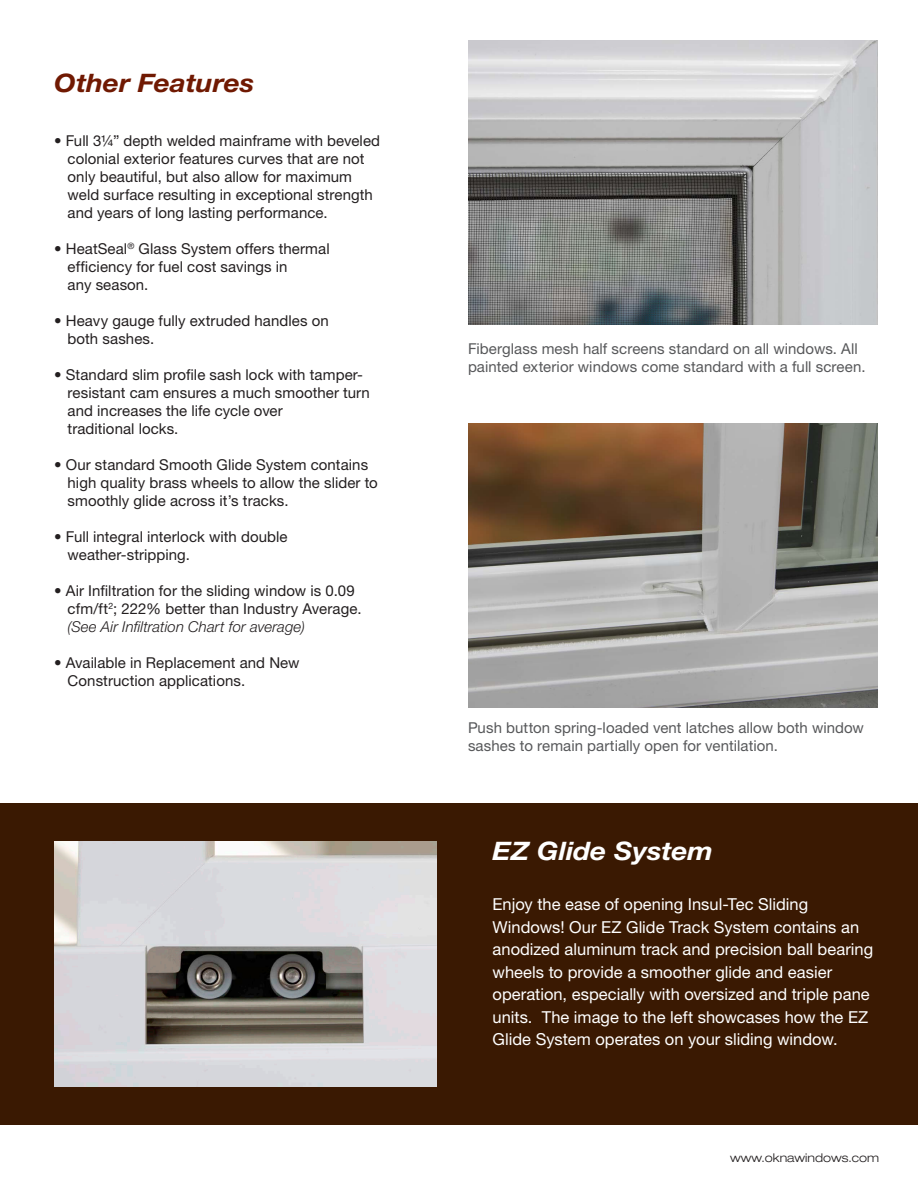
<style>
.page{position:relative;width:918px;height:1188px;background:#fff}
.page>*{position:absolute;margin:0;border:0;box-sizing:border-box;transform-origin:0 0}
.Headers{font:italic 700 25.5px "Helvetica Neue LT Std";color:#fff;scale:1.1 1}
.Headers-2{font:italic 700 25.5px "Helvetica Neue LT Std";letter-spacing:-.005em;color:#701902;scale:1.1 1}
.body_text_white{font:16.5px/22.5px "Helvetica Neue LT Std";color:#fff}
.Bullet_Points{font:15px/18px "Helvetica Neue LT Std";letter-spacing:.005em;color:#231f20}
.Descriptions{font:15px/18px "Helvetica Neue LT Std";letter-spacing:.005em;color:#57585a}
.t1{font:300 expanded 12px "Helvetica Neue LT Std";color:#231f20}
.s1{font-weight:300;font-style:italic}
</style>
<div class="page">
<div style="left:0;top:804px;width:918px;height:321px;background:#3a1902"></div>
<img style="left:54px;top:842px;width:382px;height:245px">
<img style="left:468px;top:424px;width:410px;height:284px">
<img style="left:468px;top:40px;width:410px;height:285px">
<p class="Headers-2" style="left:54px;top:67px;width:184px">Other Features</p>
<p class="Bullet_Points" style="left:68px;top:131px;width:314px;text-indent:-14px">• Full 3¼” depth welded mainframe with beveled colonial exterior features curves that are not only beautiful, but also allow for maximum weld surface resulting in exceptional strength and years of long lasting performance.</p>
<p class="Bullet_Points" style="left:68px;top:239px;width:264px;text-indent:-14px">• HeatSeal<sup>®</sup> Glass System offers thermal efficiency for fuel cost savings in<br>any season.</p>
<p class="Bullet_Points" style="left:68px;top:311px;width:263px;text-indent:-14px">• Heavy gauge fully extruded handles on both sashes.</p>
<p class="Bullet_Points" style="left:68px;top:365px;width:304px;text-indent:-14px">• Standard slim profile sash lock with tamper&shy;resistant cam ensures a much smoother turn and increases the life cycle over<br>traditional locks.</p>
<p class="Bullet_Points" style="left:68px;top:455px;width:312px;text-indent:-14px">• Our standard Smooth Glide System contains high quality brass wheels to allow the slider to smoothly glide across it’s tracks.</p>
<p class="Bullet_Points" style="left:68px;top:527px;width:221px;text-indent:-14px">• Full integral interlock with double weather-stripping.</p>
<p class="Bullet_Points" style="left:68px;top:581px;width:295px;text-indent:-14px">• Air Infiltration for the sliding window is 0.09 cfm/ft<sup>2</sup>; 222% better than Industry Average. <span class="s1">(See Air Infiltration Chart for average)</span></p>
<p class="Bullet_Points" style="left:68px;top:653px;width:234px;text-indent:-14px">• Available in Replacement and New<br>Construction applications.</p>
<p class="Descriptions" style="left:468px;top:339px;width:399px">Fiberglass mesh half screens standard on all windows. All painted exterior windows come standard with a full screen.</p>
<p class="Descriptions" style="left:468px;top:719px;width:398px">Push button spring-loaded vent latches allow both window sashes to remain partially open for ventilation.</p>
<p class="Headers" style="left:493px;top:835px;width:202px">EZ Glide System</p>
<p class="body_text_white" style="left:493px;top:893px;width:382px">Enjoy the ease of opening Insul-Tec Sliding Windows! Our EZ Glide Track System contains an anodized aluminum track and precision ball bearing wheels to provide a smoother glide and easier operation, especially with oversized and triple pane units. The image to the left showcases how the EZ Glide System operates on your sliding window.</p>
<p class="t1" style="left:730px;top:1151px;width:150px">www.oknawindows.com</p>
</div>
